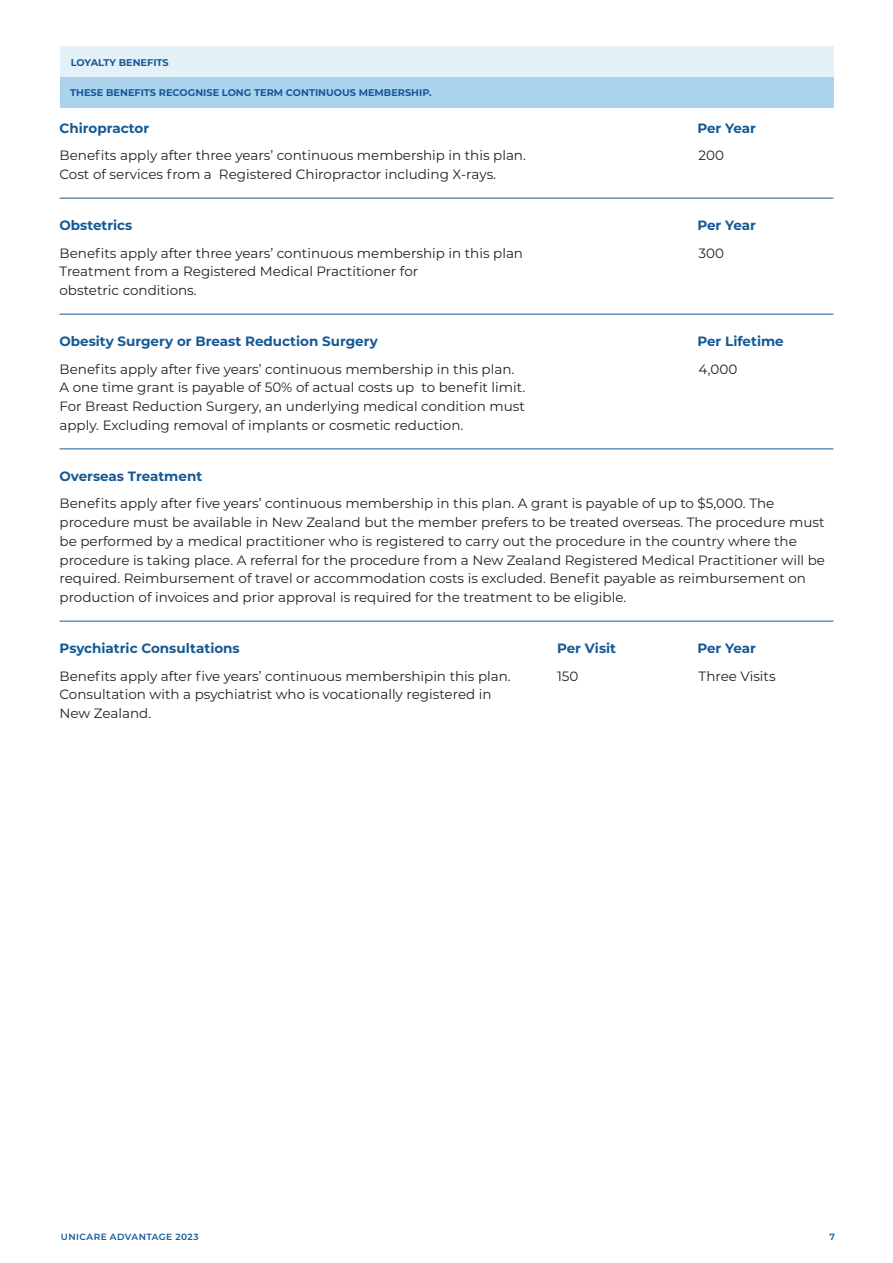
<style>
.page{position:relative;width:893px;height:1263px;background:#fff}
.page>*{position:absolute;margin:0;border:0;box-sizing:border-box;transform-origin:0 0}
.Small_body_-_List_item{font:13.5px/18.8px "Montserrat";color:#231f20}
.Heading_3{font:700 13.5px "Montserrat";color:#145996}
.Heading_3_caps{font:700 9.75px "Montserrat";color:#145996}
.t1{font:600 9px "Montserrat";letter-spacing:.05em;color:#145996}
</style>
<div class="page">
<div style="left:60px;top:77px;width:773px;height:30px;background:#acd3ed"></div>
<div style="left:60px;top:47px;width:773px;height:30px;background:#e5f1f9"></div>
<hr style="left:60px;top:198px;width:773px;height:1px;background:#145996">
<hr style="left:60px;top:314px;width:773px;height:1px;background:#145996">
<hr style="left:60px;top:449px;width:773px;height:1px;background:#145996">
<hr style="left:60px;top:621px;width:773px;height:1px;background:#145996">
<p class="Heading_3_caps" style="left:71px;top:55px;width:99px">LOYALTY BENEFITS</p>
<p class="Heading_3_caps" style="left:70px;top:85px;width:363px">THESE BENEFITS RECOGNISE LONG TERM CONTINUOUS MEMBERSHIP.</p>
<p class="Heading_3" style="left:60px;top:119px;width:91px">Chiropractor</p>
<p class="Heading_3" style="left:697px;top:119px;width:60px">Per Year</p>
<p class="Small_body_-_List_item" style="left:60px;top:146px;width:468px">Benefits apply after three years’ continuous membership in this plan.</p>
<p class="Small_body_-_List_item" style="left:699px;top:146px;width:27px">200</p>
<p class="Small_body_-_List_item" style="left:60px;top:164px;width:438px">Cost of services from a Registered Chiropractor including X-rays.</p>
<p class="Heading_3" style="left:60px;top:216px;width:74px">Obstetrics</p>
<p class="Heading_3" style="left:697px;top:216px;width:60px">Per Year</p>
<p class="Small_body_-_List_item" style="left:60px;top:243px;width:465px">Benefits apply after three years’ continuous membership in this plan</p>
<p class="Small_body_-_List_item" style="left:699px;top:243px;width:27px">300</p>
<p class="Small_body_-_List_item" style="left:60px;top:262px;width:360px">Treatment from a Registered Medical Practitioner for obstetric conditions.</p>
<p class="Heading_3" style="left:60px;top:332px;width:320px">Obesity Surgery or Breast Reduction Surgery</p>
<p class="Heading_3" style="left:697px;top:332px;width:88px">Per Lifetime</p>
<p class="Small_body_-_List_item" style="left:60px;top:359px;width:456px">Benefits apply after five years’ continuous membership in this plan.</p>
<p class="Small_body_-_List_item" style="left:699px;top:359px;width:40px">4,000</p>
<p class="Small_body_-_List_item" style="left:60px;top:378px;width:467px;text-align:justify">A one time grant is payable of 50% of actual costs up to benefit limit.<br>For Breast Reduction Surgery, an underlying medical condition must apply. Excluding removal of implants or cosmetic reduction.</p>
<p class="Heading_3" style="left:60px;top:466px;width:144px">Overseas Treatment</p>
<p class="Small_body_-_List_item" style="left:60px;top:494px;width:767px">Benefits apply after five years’ continuous membership in this plan. A grant is payable of up to $5,000. The procedure must be available in New Zealand but the member prefers to be treated overseas. The procedure must be performed by a medical practitioner who is registered to carry out the procedure in the country where the procedure is taking place. A referral for the procedure from a New Zealand Registered Medical Practitioner will be required. Reimbursement of travel or accommodation costs is excluded. Benefit payable as reimbursement on production of invoices and prior approval is required for the treatment to be eligible.</p>
<p class="Heading_3" style="left:60px;top:639px;width:182px">Psychiatric Consultations</p>
<p class="Heading_3" style="left:557px;top:639px;width:61px">Per Visit</p>
<p class="Heading_3" style="left:697px;top:639px;width:60px">Per Year</p>
<p class="Small_body_-_List_item" style="left:60px;top:666px;width:453px">Benefits apply after five years’ continuous membershipin this plan.</p>
<p class="Small_body_-_List_item" style="left:557px;top:666px;width:23px">150</p>
<p class="Small_body_-_List_item" style="left:699px;top:666px;width:79px">Three Visits</p>
<p class="Small_body_-_List_item" style="left:60px;top:685px;width:434px">Consultation with a psychiatrist who is vocationally registered in<br>New Zealand.</p>
<p class="t1" style="left:61px;top:1230px;width:140px">UNICARE ADVANTAGE 2023</p>
<p class="t1" style="left:829px;top:1230px;width:7px">7</p>
</div>
